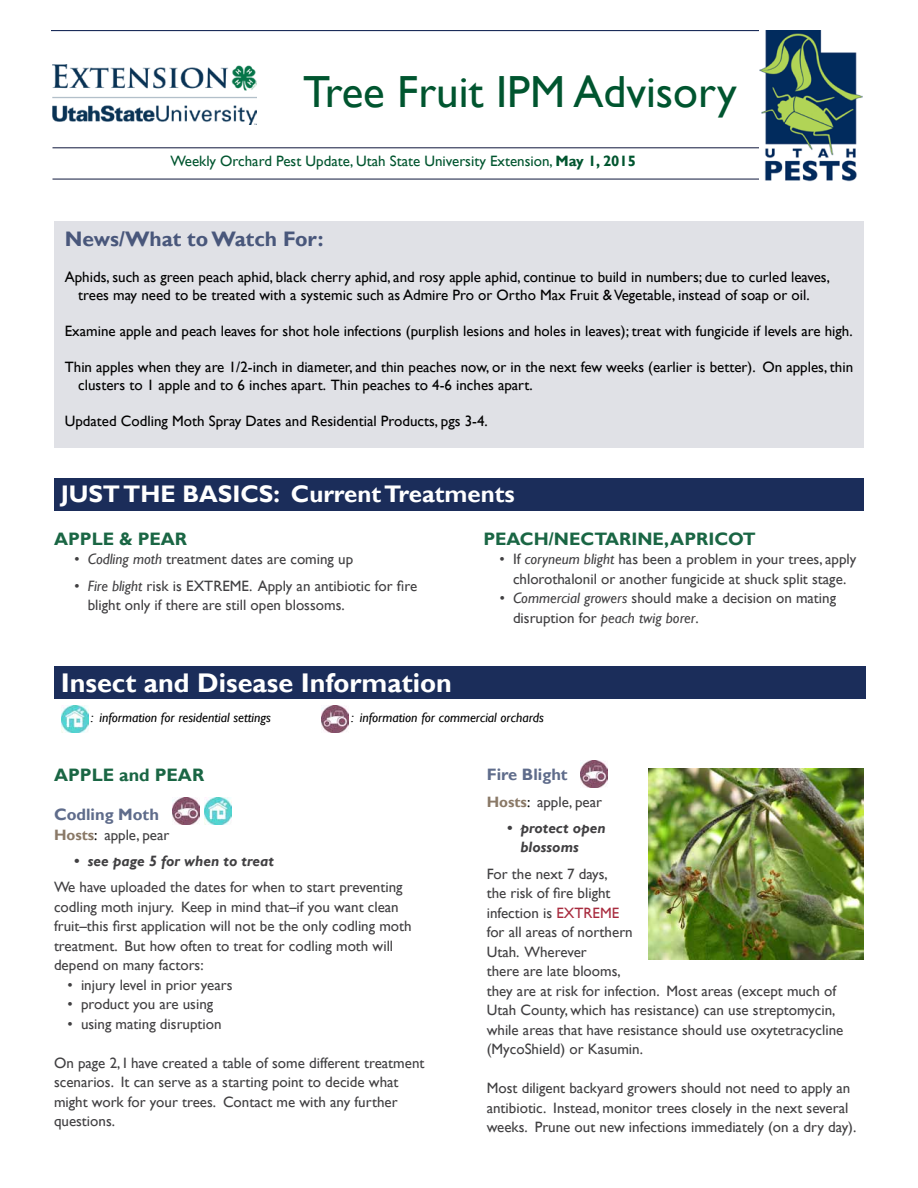
<style>
.page{position:relative;width:918px;height:1188px;background:#fff}
.page>*{position:absolute;margin:0;border:0;box-sizing:border-box;transform-origin:0 0}
.t1{font:45px "Gill Sans";color:#00552f}
.t2{font:700 27px "Gill Sans";color:#fff}
.t3{font:700 24px "Gill Sans";color:#fff}
.t4{font:700 21px "Gill Sans";color:#49577b}
.t5{font:700 18px "Gill Sans";color:#1a6644}
.t6{font:700 16.5px "Gill Sans";color:#5f6c8b}
.t7{font:15px/19.5px "Gill Sans";color:#414042}
.t8{font:15px/18px "Gill Sans";color:#000;text-align:center}
.t9{font:15px "Gill Sans";color:#00552f}
.t10{font:italic 700 15px/19.5px "Gill Sans";color:#414042}
.t11{font:italic 13.5px "Gill Sans";color:#000}
.s1{font-weight:700}
.s2{font-style:italic}
.s3{font-weight:700;color:#8a7967}
.s4{color:#000}
.s5{color:#a82b3e}
</style>
<div class="page">
<hr style="left:52px;top:148px;width:711px;height:1px;background:#0f173c">
<hr style="left:52px;top:179px;width:711px;height:1px;background:#0f173c">
<img style="left:759px;top:31px;width:103px;height:150px">
<hr style="left:51px;top:30px;width:708px;height:1px;background:#1b2d5a">
<div style="left:54px;top:221px;width:810px;height:226px;background:#e0e1e6"></div>
<div style="left:54px;top:667px;width:811px;height:32px;background:#1b2d5a"></div>
<img style="left:321px;top:705px;width:27px;height:27px">
<img style="left:62px;top:705px;width:26px;height:27px">
<img style="left:173px;top:797px;width:27px;height:27px">
<img style="left:204px;top:797px;width:27px;height:27px">
<div style="left:54px;top:479px;width:810px;height:32px;background:#1b2d5a"></div>
<img style="left:52px;top:64px;width:204px;height:60px">
<img style="left:580px;top:760px;width:28px;height:27px">
<img style="left:648px;top:769px;width:216px;height:191px">
<h1 class="t1" style="left:303px;top:65px;width:435px">Tree Fruit IPM Advisory</h1>
<p class="t9" style="left:171px;top:153px;width:467px">Weekly Orchard Pest Update, Utah State University Extension, <span class="s1">May 1, 2015</span></p>
<h3 class="t4" style="left:65px;top:227px;width:260px">News/What to Watch For:</h3>
<p class="t8" style="left:65px;top:269px;width:767px">Aphids, such as green peach aphid, black cherry aphid, and rosy apple aphid, continue to build in numbers; due to curled leaves, trees may need to be treated with a systemic such as Admire Pro or Ortho Max Fruit &amp; Vegetable, instead of soap or oil.</p>
<p class="t8" style="left:65px;top:323px;width:789px">Examine apple and peach leaves for shot hole infections (purplish lesions and holes in leaves); treat with fungicide if levels are high.</p>
<p class="t8" style="left:78px;top:359px;width:776px;text-align:left;text-indent:-14px">Thin apples when they are 1/2-inch in diameter, and thin peaches now, or in the next few weeks (earlier is better). On apples, thin clusters to 1 apple and to 6 inches apart. Thin peaches to 4-6 inches apart.</p>
<p class="t8" style="left:65px;top:413px;width:425px">Updated Codling Moth Spray Dates and Residential Products, pgs 3-4.</p>
<h3 class="t3" style="left:61px;top:479px;width:455px">JUST THE BASICS: Current Treatments</h3>
<p class="t5" style="left:54px;top:528px;width:135px">Apple &amp; Pear</p>
<p class="t7" style="left:74px;top:550px;width:280px"><span class="s2">• Codling moth</span> treatment dates are coming up</p>
<p class="t7" style="left:88px;top:576px;width:331px;text-indent:-14px"><span class="s2">• Fire blight</span> risk is EXTREME. Apply an antibiotic for fire blight only if there are still open blossoms.</p>
<h2 class="t2" style="left:61px;top:667px;width:393px">Insect and Disease Information</h2>
<p class="t5" style="left:483px;top:528px;width:38px">peach</p>
<p class="t5" style="left:549px;top:528px;width:94px">/n ectarinE</p>
<p class="t5" style="left:664px;top:528px;width:92px">, APRICOT</p>
<p class="t7" style="left:500px;top:550px;width:358px;text-align:center">• If <span class="s2">coryneum blight</span> has been a problem in your trees, apply chlorothalonil or another fungicide at shuck split stage.</p>
<p class="t7" style="left:513px;top:589px;width:325px;text-indent:-14px"><span class="s2">• Commercial growers</span> should make a decision on mating disruption for <span class="s2">peach twig borer</span>.</p>
<p class="t11" style="left:91px;top:709px;width:182px">: information for residential settings</p>
<p class="t11" style="left:342px;top:709px;width:203px">: : information for commercial orchards</p>
<p class="t5" style="left:54px;top:764px;width:152px">Apple and Pear</p>
<p class="t6" style="left:54px;top:805px;width:106px">Codling Moth</p>
<p class="t7" style="left:54px;top:825px;width:117px"><span class="s3">Hosts</span><span class="s4">:</span> apple, pear</p>
<p class="t10" style="left:74px;top:852px;width:201px">• see page 5 for when to treat</p>
<p class="t7" style="left:54px;top:878px;width:359px">We have uploaded the dates for when to start preventing codling moth injury. Keep in mind that–if you want clean fruit–this first application will not be the only codling moth treatment. But how often to treat for codling moth will depend on many factors:</p>
<p class="t7" style="left:68px;top:975px;width:167px">• injury level in prior years</p>
<p class="t7" style="left:68px;top:995px;width:147px">• product you are using</p>
<p class="t7" style="left:68px;top:1014px;width:156px">• using mating disruption</p>
<p class="t7" style="left:54px;top:1053px;width:372px">On page 2, I have created a table of some different treatment scenarios. It can serve as a starting point to decide what might work for your trees. Contact me with any further questions.</p>
<p class="t6" style="left:487px;top:765px;width:82px">Fire Blight</p>
<p class="t7" style="left:487px;top:792px;width:117px"><span class="s3">Hosts</span><span class="s4">:</span> apple, pear</p>
<p class="t10" style="left:520px;top:818px;width:87px;text-indent:-14px">• protect open blossoms</p>
<p class="t7" style="left:487px;top:864px;width:358px">For the next 7 days,<br>the risk of fire blight<br>infection is <span class="s5">EXTREME<br></span>for all areas of northern<br>Utah. Wherever<br>there are late blooms,<br>they are at risk for infection. Most areas (except much of<br>Utah County, which has resistance) can use streptomycin, while areas that have resistance should use oxytetracycline (MycoShield) or Kasumin.</p>
<p class="t7" style="left:487px;top:1079px;width:371px">Most diligent backyard growers should not need to apply an antibiotic. Instead, monitor trees closely in the next several weeks. Prune out new infections immediately (on a dry day).</p>
</div>
